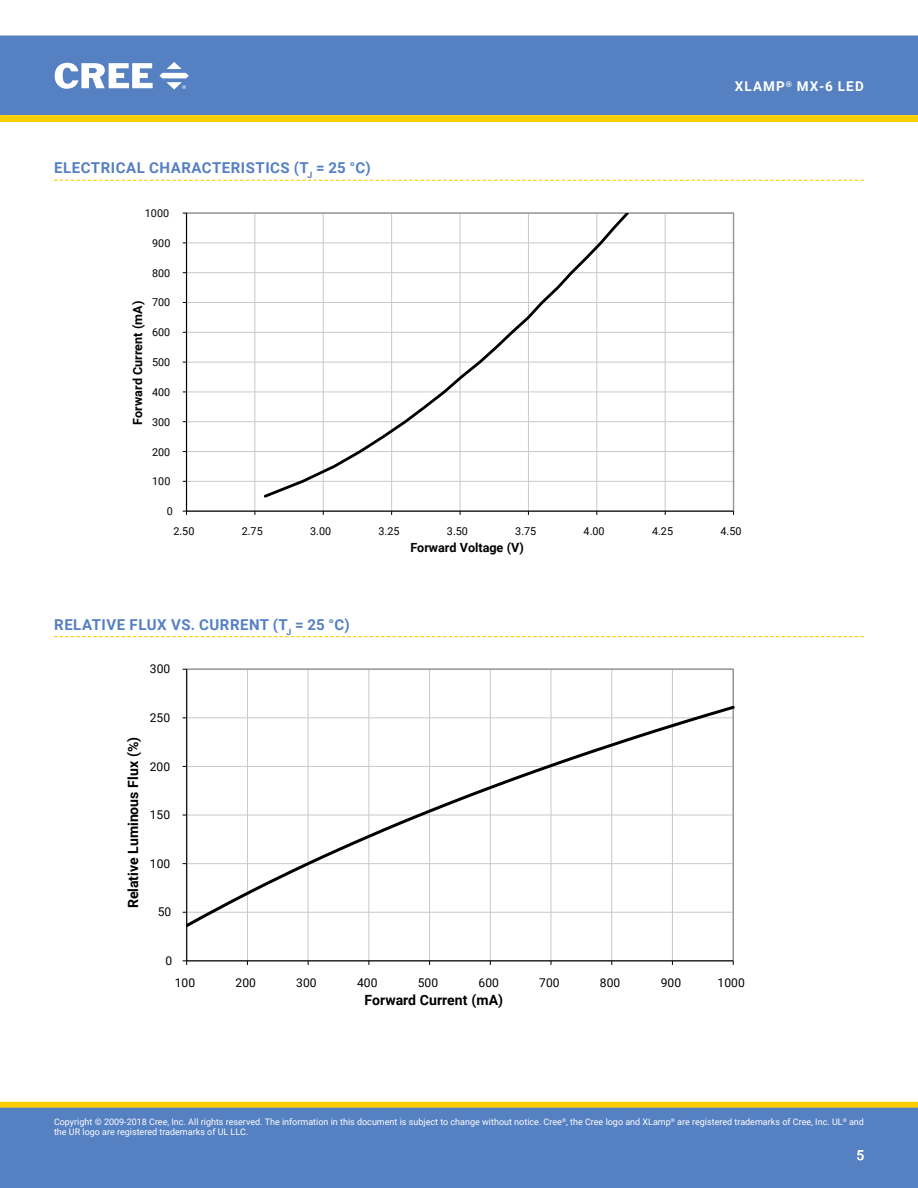
<style>
.page{position:relative;width:918px;height:1188px;background:#fff}
.page>*{position:absolute;margin:0;border:0;box-sizing:border-box;transform-origin:0 0}
.t1{font:700 15px "Roboto";letter-spacing:.035em;color:#5580c3}
.t2{font:700 14.1px "Roboto";color:#000}
.t3{font:700 13.5px "Roboto";letter-spacing:.085em;color:#fff}
.t4{font:13.5px "Roboto";color:#fff}
.t5{font:700 12.6px "Roboto";color:#000}
.t6{font:12px "Roboto";letter-spacing:.005em;color:#000}
.t7{font:10.8px "Roboto";letter-spacing:.005em;color:#000}
.t8{font:9px/10.8px "Roboto";color:#fff}
</style>
<div class="page">
<div style="left:1px;top:36px;width:916px;height:78px;background:#5580c1"></div>
<div style="left:0;top:35px;width:918px;height:80px;border:1px solid #5580c1"></div>
<svg style="left:55px;top:63px;width:98px;height:26px"></svg>
<svg style="left:159px;top:62px;width:30px;height:28px"></svg>
<div style="left:1px;top:1102px;width:916px;height:6px;background:#ffce06"></div>
<div style="left:0;top:1102px;width:918px;height:6px;border:1px solid #ffce06"></div>
<div style="left:0;top:1108px;width:918px;height:80px;background:#5580c1"></div>
<svg style="left:0;top:115px;width:918px;height:7px;background:#fece08"></svg>
<svg style="left:54px;top:180px;width:810px;height:1px"></svg>
<svg style="left:54px;top:636px;width:810px;height:1px"></svg>
<hr style="left:187px;top:481px;width:547px;height:1px;background:#c7c9cb">
<hr style="left:187px;top:451px;width:547px;height:1px;background:#c7c9cb">
<hr style="left:187px;top:421px;width:547px;height:1px;background:#c7c9cb">
<hr style="left:187px;top:392px;width:547px;height:1px;background:#c7c9cb">
<hr style="left:187px;top:362px;width:547px;height:1px;background:#c7c9cb">
<hr style="left:187px;top:332px;width:547px;height:1px;background:#c7c9cb">
<hr style="left:187px;top:302px;width:547px;height:1px;background:#c7c9cb">
<hr style="left:187px;top:272px;width:547px;height:1px;background:#c7c9cb">
<hr style="left:187px;top:243px;width:547px;height:1px;background:#c7c9cb">
<hr style="left:255px;top:213px;width:1px;height:298px;background:#c7c9cb">
<hr style="left:323px;top:213px;width:1px;height:298px;background:#c7c9cb">
<hr style="left:391px;top:213px;width:1px;height:298px;background:#c7c9cb">
<hr style="left:460px;top:213px;width:1px;height:298px;background:#c7c9cb">
<hr style="left:528px;top:213px;width:1px;height:298px;background:#c7c9cb">
<hr style="left:597px;top:213px;width:1px;height:298px;background:#c7c9cb">
<hr style="left:665px;top:213px;width:1px;height:298px;background:#c7c9cb">
<hr style="left:186px;top:213px;width:1px;height:298px;background:#000">
<hr style="left:187px;top:511px;width:547px;height:1px;background:#000">
<svg style="left:262px;top:213px;width:370px;height:287px"></svg>
<hr style="left:247px;top:669px;width:1px;height:292px;background:#c7c9cb">
<hr style="left:308px;top:669px;width:1px;height:292px;background:#c7c9cb">
<hr style="left:369px;top:669px;width:1px;height:292px;background:#c7c9cb">
<hr style="left:429px;top:669px;width:1px;height:292px;background:#c7c9cb">
<hr style="left:490px;top:669px;width:1px;height:292px;background:#c7c9cb">
<hr style="left:551px;top:669px;width:1px;height:292px;background:#c7c9cb">
<hr style="left:612px;top:669px;width:1px;height:292px;background:#c7c9cb">
<hr style="left:672px;top:669px;width:1px;height:292px;background:#c7c9cb">
<hr style="left:186px;top:669px;width:1px;height:292px;background:#000">
<hr style="left:187px;top:961px;width:546px;height:1px;background:#000">
<svg style="left:187px;top:704px;width:548px;height:243px"></svg>
<h1 class="t1" style="left:54px;top:157px;width:19px">ELEC</h1>
<h1 class="t1" style="left:91px;top:157px;width:36px">TRICAL</h1>
<h1 class="t1" style="left:149px;top:157px;width:223px">CHARACTERISTICS (T<sub>J</sub> = 25 °C)</h1>
<p class="t7" style="left:145px;top:206px;width:26px">1000</p>
<p class="t7" style="left:152px;top:235px;width:20px">900</p>
<p class="t7" style="left:152px;top:265px;width:20px">800</p>
<p class="t7" style="left:152px;top:295px;width:20px">700</p>
<h3 class="t5" style="left:129px;top:425px;width:125px;rotate:-90deg">FORWARD CURRENT (MA)</h3>
<p class="t7" style="left:152px;top:325px;width:20px">600</p>
<p class="t7" style="left:152px;top:355px;width:20px">500</p>
<p class="t7" style="left:152px;top:385px;width:20px">400</p>
<p class="t7" style="left:152px;top:414px;width:20px">300</p>
<p class="t7" style="left:152px;top:444px;width:20px">200</p>
<p class="t7" style="left:152px;top:474px;width:20px">100</p>
<p class="t7" style="left:167px;top:504px;width:8px">0</p>
<h3 class="t3" style="left:735px;top:77px;width:130px">XLAMP<sup>®</sup> MX-6 LED</h3>
<p class="t7" style="left:173px;top:524px;width:23px">2.50</p>
<p class="t7" style="left:242px;top:524px;width:23px">2.75</p>
<p class="t7" style="left:310px;top:524px;width:23px">3.00</p>
<p class="t7" style="left:379px;top:524px;width:23px">3.25</p>
<p class="t7" style="left:447px;top:524px;width:23px">3.50</p>
<p class="t7" style="left:515px;top:524px;width:23px">3.75</p>
<p class="t7" style="left:584px;top:524px;width:23px">4.00</p>
<p class="t7" style="left:652px;top:524px;width:23px">4.25</p>
<p class="t7" style="left:720px;top:524px;width:23px">4.50</p>
<h1 class="t1" style="left:54px;top:614px;width:11px">RELA</h1>
<h1 class="t1" style="left:92px;top:614px;width:259px">TIVE FLUX VS. CURRENT (T<sub>J</sub> = 25 °C)</h1>
<h3 class="t6" style="left:150px;top:661px;width:22px">300</h3>
<h2 class="t2" style="left:123px;top:908px;width:173px;rotate:-90deg">RELATIVE LUMINOUS FLUX (%)</h2>
<h3 class="t6" style="left:150px;top:709px;width:22px">250</h3>
<h3 class="t6" style="left:150px;top:758px;width:22px">200</h3>
<h3 class="t6" style="left:150px;top:807px;width:22px">150</h3>
<h3 class="t6" style="left:150px;top:855px;width:22px">100</h3>
<h3 class="t6" style="left:158px;top:904px;width:15px">50</h3>
<h3 class="t6" style="left:166px;top:952px;width:8px">0</h3>
<h3 class="t5" style="left:410px;top:538px;width:115px">FORWARD VOLTAGE (V)</h3>
<h3 class="t6" style="left:175px;top:974px;width:22px">100</h3>
<h3 class="t6" style="left:236px;top:974px;width:22px">200</h3>
<h3 class="t6" style="left:296px;top:974px;width:22px">300</h3>
<h3 class="t6" style="left:357px;top:974px;width:22px">400</h3>
<h3 class="t6" style="left:418px;top:974px;width:22px">500</h3>
<h3 class="t6" style="left:478px;top:974px;width:22px">600</h3>
<h3 class="t6" style="left:539px;top:974px;width:22px">700</h3>
<h3 class="t6" style="left:600px;top:974px;width:22px">800</h3>
<h3 class="t6" style="left:661px;top:974px;width:22px">900</h3>
<h3 class="t6" style="left:718px;top:974px;width:29px">1000</h3>
<h2 class="t2" style="left:365px;top:990px;width:140px">FORWARD CURRENT (MA)</h2>
<p class="t8" style="left:54px;top:1116px;width:812px">Copyright © 2009-2018 Cree, Inc. All rights reserved. The information in this document is subject to change without notice. Cree<sup>®</sup>, the Cree logo and XLamp<sup>®</sup> are registered trademarks of Cree, Inc. UL<sup>®</sup> and the UR logo are registered trademarks of UL LLC.</p>
<h3 class="t4" style="left:856px;top:1145px;width:9px">5</h3>
</div>
